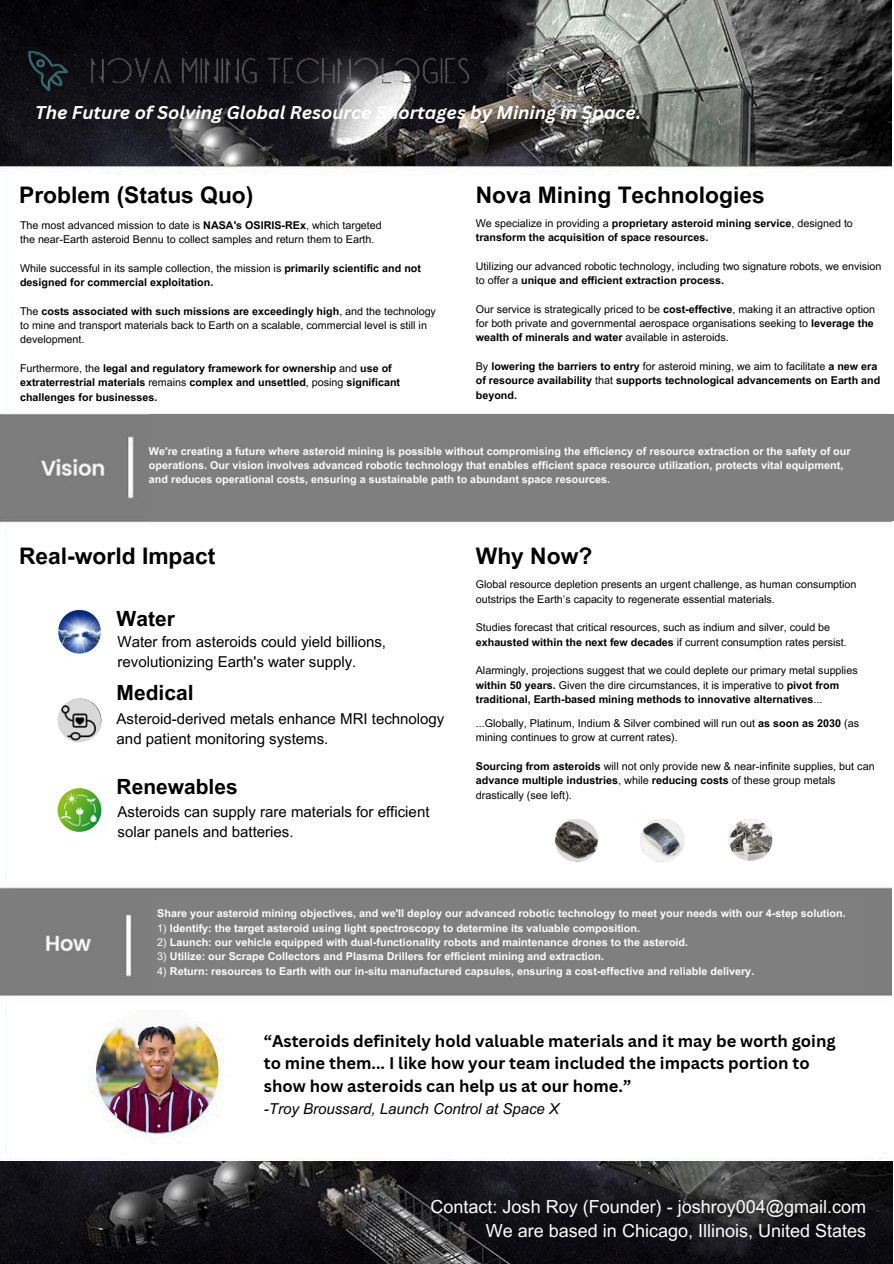
<style>
.page{position:relative;width:894px;height:1264px;background:#fff}
.page>*{position:absolute;margin:0;border:0;box-sizing:border-box;transform-origin:0 0}
.t1{font:700 22.8px "Arial MT Pro";color:#000}
.t2{font:700 21px "Arial MT Pro";color:#000}
.t3{font:18px/24.8px "Arial MT Pro";color:#fdfdfd;text-align:right}
.t4{font:italic 700 18px "Canva Sans";color:#fff}
.t5{font:700 16.5px/22.5px "Canva Sans";color:#000}
.t6{font:15px/20.2px "Arial MT Pro";color:#000}
.t7{font:italic 15px "Arial MT Pro";color:#000}
.t8{font:10.8px/14.2px "Arial MT Pro";color:#000}
.t9{font:700 10.8px/14.4px "Arial MT Pro";color:#fdfdfd}
.t10{font:700 10.8px/14.2px "Arial MT Pro";color:#000}
.t11{font:10.8px/14.4px "Arial MT Pro";color:#fdfdfd}
.s1{font-weight:700}
.s2{font-weight:400}
</style>
<div class="page">
<img style="left:0;top:165px;width:891px;height:1098px">
<div style="left:14px;top:231px;width:865px;height:142px;background:#fff"></div>
<div style="left:19px;top:191px;width:866px;height:143px;background:#fff"></div>
<div style="left:35px;top:583px;width:858px;height:287px;background:#fff"></div>
<div style="left:35px;top:541px;width:858px;height:143px;background:#fff"></div>
<div style="left:149px;top:899px;width:717px;height:91px;background:#7f7f7f"></div>
<img style="left:96px;top:1010px;width:122px;height:122px">
<div style="left:250px;top:1021px;width:581px;height:112px;background:#fff"></div>
<img style="left:584px;top:0;width:307px;height:165px">
<img style="left:1px;top:1161px;width:890px;height:101px">
<img style="left:58px;top:698px;width:43px;height:44px">
<img style="left:58px;top:788px;width:43px;height:43px">
<img style="left:58px;top:610px;width:43px;height:43px;border-radius:21px">
<img style="left:725px;top:819px;width:51px;height:55px">
<img style="left:555px;top:819px;width:43px;height:42px">
<img style="left:632px;top:819px;width:59px;height:44px;border-radius:22px">
<div style="left:149px;top:414px;width:744px;height:106px;background:#7f7f7f"></div>
<img style="left:0;top:0;width:584px;height:293px">
<p class="t4" style="left:35px;top:100px;width:607px">The Future of Solving Global Resource Shortages by Mining in Space.</p>
<p class="t1" style="left:19px;top:186px;width:236px">Problem (Status Quo)</p>
<p class="t1" style="left:475px;top:186px;width:290px">Nova Mining Technologies</p>
<p class="t8" style="left:20px;top:219px;width:363px">The most advanced mission to date is <span class="s1">NASA's OSIRIS-REx</span>, which targeted</p>
<p class="t8" style="left:20px;top:234px;width:356px">the near-Earth asteroid Bennu to collect samples and return them to Earth.</p>
<p class="t10" style="left:20px;top:262px;width:402px"><span class="s2">While successful in its sample collection, the mission is</span> primarily scientific and not designed for commercial exploitation.</p>
<p class="t8" style="left:20px;top:305px;width:417px">The <span class="s1">costs associated with such missions are exceedingly high</span>, and the technology to mine and transport materials back to Earth on a scalable, commercial level is still in development.</p>
<p class="t10" style="left:20px;top:362px;width:381px"><span class="s2">Furthermore, the</span> legal and regulatory framework for ownership <span class="s2">and</span> use of extraterrestrial materials <span class="s2">remains</span> complex and unsettled<span class="s2">, posing</span> significant challenges for businesses.</p>
<p class="t10" style="left:475px;top:217px;width:378px"><span class="s2">We specialize in providing a</span> proprietary asteroid mining service<span class="s2">, designed to </span>transform the acquisition of space resources.</p>
<p class="t8" style="left:475px;top:260px;width:407px">Utilizing our advanced robotic technology, including two signature robots, we envision to offer a <span class="s1">unique and efficient extraction process.</span></p>
<p class="t8" style="left:475px;top:303px;width:400px;text-align:justify">Our service is strategically priced to be <span class="s1">cost-effective</span>, making it an attractive option for both private and governmental aerospace organisations seeking to <span class="s1">leverage the wealth of minerals and water</span> available in asteroids.</p>
<h4 class="t10" style="left:475px;top:360px;width:406px"><span class="s2">By</span> lowering the barriers to entry <span class="s2">for asteroid mining, we aim to facilitate</span> a new era of resource availability <span class="s2">that</span> supports technological advancements on Earth and beyond.</h4>
<p class="t9" style="left:149px;top:445px;width:703px">We're creating a future where asteroid mining is possible without compromising the efficiency of resource extraction or the safety of our operations. Our vision involves advanced robotic technology that enables efficient space resource utilization, protects vital equipment, and reduces operational costs, ensuring a sustainable path to abundant space resources.</p>
<p class="t11" style="left:157px;top:450px;width:701px">Our vision involves advanced robotic technology that enables efficient space resource utilization, protects vital equipment, and reduces operational costs, ensuring a sustainable path to abundant space resources.</p>
<p class="t1" style="left:19px;top:547px;width:198px">Real-world Impact</p>
<h1 class="t2" style="left:117px;top:610px;width:60px">Water</h1>
<h1 class="t6" style="left:118px;top:633px;width:270px">Water from asteroids could yield billions, revolutionizing Earth's water supply.</h1>
<h2 class="t2" style="left:117px;top:684px;width:78px">Medical</h2>
<p class="t6" style="left:117px;top:710px;width:329px">Asteroid-derived metals enhance MRI technology and patient monitoring systems.</p>
<h5 class="t2" style="left:117px;top:778px;width:123px">Renewables</h5>
<h4 class="t6" style="left:118px;top:803px;width:313px">Asteroids can supply rare materials for efficient solar panels and batteries.</h4>
<p class="t1" style="left:475px;top:547px;width:118px">Why Now?</p>
<p class="t8" style="left:475px;top:579px;width:382px">Global resource depletion presents an urgent challenge, as human consumption outstrips the Earth’s capacity to regenerate essential materials.</p>
<h1 class="t8" style="left:475px;top:621px;width:372px">Studies forecast that critical resources, such as indium and silver, could be <span class="s1">exhausted within the next few decades</span> if current consumption rates persist.</h1>
<h4 class="t8" style="left:475px;top:664px;width:383px">Alarmingly, projections suggest that we could deplete our primary metal supplies <span class="s1">within 50 years.</span> Given the dire circumstances, it is imperative to <span class="s1">pivot from traditional, Earth-based mining methods to innovative alternatives</span>...</h4>
<h1 class="t8" style="left:475px;top:717px;width:384px">...Globally, Platinum, Indium &amp; Silver combined will run out <span class="s1">as soon as 2030</span> (as mining continues to grow at current rates).</h1>
<h4 class="t8" style="left:475px;top:760px;width:400px"><span class="s1">Sourcing from asteroids</span> will not only provide new &amp; near-infinite supplies, but can <span class="s1">advance multiple industries</span>, while <span class="s1">reducing costs</span> of these group metals drastically (see left).</h4>
<p class="t9" style="left:157px;top:907px;width:689px">Share your asteroid mining objectives, and we'll deploy our advanced robotic technology to meet your needs with our 4-step solution.</p>
<p class="t9" style="left:157px;top:922px;width:484px"><span class="s2">1)</span> Identify: the target asteroid using light spectroscopy to determine its valuable composition.</p>
<p class="t9" style="left:157px;top:936px;width:532px"><span class="s2">2)</span> Launch: our vehicle equipped with dual-functionality robots and maintenance drones to the asteroid.</p>
<p class="t9" style="left:157px;top:950px;width:448px"><span class="s2">3)</span> Utilize: our Scrape Collectors and Plasma Drillers for efficient mining and extraction.</p>
<h3 class="t9" style="left:157px;top:965px;width:598px"><span class="s2">4)</span> Return: resources to Earth with our in-situ manufactured capsules, ensuring a cost-effective and reliable delivery.</h3>
<p class="t5" style="left:264px;top:1029px;width:573px">“Asteroids definitely hold valuable materials and it may be worth going to mine them... I like how your team included the impacts portion to show how asteroids can help us at our home.”</p>
<p class="t7" style="left:264px;top:1103px;width:297px">-Troy Broussard, Launch Control at Space X</p>
<h1 class="t3" style="left:430px;top:1196px;width:437px">Contact: Josh Roy (Founder) - joshroy004@gmail.com<br>We are based in Chicago, Illinois, United States</h1>
</div>
